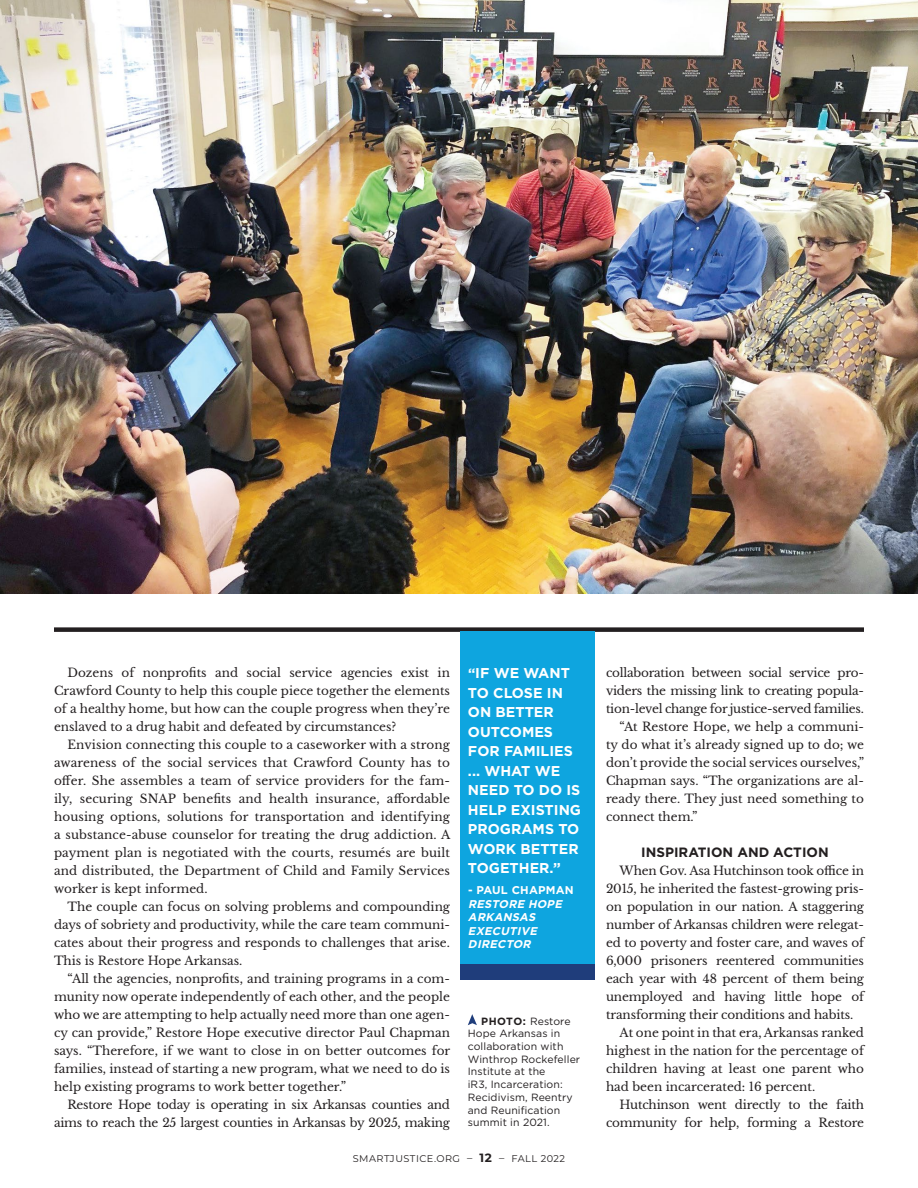
<style>
.page{position:relative;width:918px;height:1188px;background:#fff}
.page>*{position:absolute;margin:0;border:0;box-sizing:border-box;transform-origin:0 0}
.t1{font:700 14.25px/19.5px "Gotham";color:#fff}
.t2{font:700 13.5px "Gotham";color:#231f20}
.t3{font:12px/18px "Libre Baskerville";letter-spacing:-.01em;color:#231f20;text-align:justify}
.t4{font:italic 700 11.25px/13.5px "Gotham";color:#fff}
.t5{font:700 11.25px "Gotham";letter-spacing:.02em;color:#fff}
.t6{font:10.5px/12.8px "Gotham";letter-spacing:.01em;color:#231f20}
.t7{font:9.75px "Montserrat";letter-spacing:.05em;color:#231f20}
.s1{font-size:13.5px}
.s2{font-weight:700}
.s3{font-size:10.5px}
.s4{font-weight:700;font-size:12px}
</style>
<div class="page">
<div style="left:54px;top:627px;width:810px;height:5px;background:#231f20"></div>
<div style="left:461px;top:632px;width:134px;height:336px;background:#0ea5df"></div>
<img style="left:0;top:0;width:918px;height:594px">
<svg style="left:468px;top:1014px;width:9px;height:11px"></svg>
<div style="left:461px;top:965px;width:134px;height:15px;background:#1f3d7b"></div>
<p class="t3" style="left:54px;top:663px;width:398px;text-indent:14px">Dozens of nonprofits and social service agencies exist in Crawford County to help this couple piece together the elements of a healthy home, but how can the couple progress when they’re enslaved to a drug habit and defeated by circumstances?</p>
<p class="t3" style="left:54px;top:735px;width:398px;text-indent:14px">Envision connecting this couple to a caseworker with a strong awareness of the social services that Crawford County has to offer. She assembles a team of service providers for the fam&shy;ily, securing SNAP benefits and health insurance, affordable housing options, solutions for transportation and identifying a substance-abuse counselor for treating the drug addiction. A payment plan is negotiated with the courts, resumés are built and distributed, the Department of Child and Family Services worker is kept informed.</p>
<p class="t3" style="left:54px;top:897px;width:398px;text-indent:14px">The couple can focus on solving problems and compounding days of sobriety and productivity, while the care team communi&shy;cates about their progress and responds to challenges that arise.<br>This is Restore Hope Arkansas.</p>
<p class="t3" style="left:54px;top:969px;width:398px;text-indent:14px">“All the agencies, nonprofits, and training programs in a com&shy;munity now operate independently of each other, and the people who we are attempting to help actually need more than one agen&shy;cy can provide,” Restore Hope executive director Paul Chapman says. “Therefore, if we want to close in on better outcomes for families, instead of starting a new program, what we need to do is help existing programs to work better together.”</p>
<p class="t3" style="left:54px;top:1095px;width:398px;text-align:right">Restore Hope today is operating in six Arkansas counties and aims to reach the 25 largest counties in Arkansas by 2025, making</p>
<p class="t1" style="left:468px;top:663px;width:115px"><span class="s1">“</span>IF WE WANT<br>TO CLOSE IN<br>ON BETTER<br>OUTCOMES<br>FOR FAMILIES ... WHAT WE<br>NEED TO DO IS<br>HELP EXISTING<br>PROGRAMS TO<br>WORK BETTER<br>TOGETHER.”</p>
<p class="t5" style="left:468px;top:884px;width:107px">- PAUL CHAPMAN</p>
<p class="t4" style="left:468px;top:897px;width:98px">RESTORE HOPE<br>ARKANSAS<br>EXECUTIVE<br>DIRECTOR</p>
<p class="t6" style="left:468px;top:1014px;width:114px;text-indent:13px"><span class="s2">PHOTO:</span> Restore<br>Hope Arkansas in collaboration with<br>Winthrop Rockefeller<br>Institute at the<br>iR3, Incarceration:<br>Recidivism, Reentry and Reunification summit in 2021.</p>
<p class="t7" style="left:353px;top:1152px;width:214px">SMARTJUSTICE.ORG <span class="s3">–</span> <span class="s4">12</span> <span class="s3">–</span> FALL 2022</p>
<p class="t3" style="left:606px;top:663px;width:259px">collaboration between social service pro-</p>
<p class="t3" style="left:606px;top:681px;width:260px">viders the missing link to creating popula-</p>
<p class="t3" style="left:606px;top:699px;width:260px">tion-level change for justice-served families.</p>
<p class="t3" style="left:620px;top:717px;width:246px">“At Restore Hope, we help a communi-</p>
<p class="t3" style="left:606px;top:735px;width:259px">ty do what it’s already signed up to do; we</p>
<p class="t3" style="left:606px;top:753px;width:260px">don’t provide the social services ourselves,”</p>
<p class="t3" style="left:606px;top:771px;width:260px">Chapman says. “The organizations are al-</p>
<p class="t3" style="left:606px;top:789px;width:260px">ready there. They just need something to</p>
<p class="t3" style="left:606px;top:807px;width:93px">connect them.”</p>
<p class="t2" style="left:641px;top:844px;width:189px">INSPIRATION AND ACTION</p>
<p class="t3" style="left:620px;top:861px;width:246px">When Gov. Asa Hutchinson took office in</p>
<p class="t3" style="left:606px;top:879px;width:260px">2015, he inherited the fastest-growing pris-</p>
<p class="t3" style="left:606px;top:897px;width:260px">on population in our nation. A staggering</p>
<p class="t3" style="left:606px;top:915px;width:259px">number of Arkansas children were relegat-</p>
<p class="t3" style="left:606px;top:933px;width:260px">ed to poverty and foster care, and waves of</p>
<p class="t3" style="left:606px;top:951px;width:259px">6,000 prisoners reentered communities</p>
<p class="t3" style="left:606px;top:969px;width:260px">each year with 48 percent of them being</p>
<p class="t3" style="left:606px;top:987px;width:260px">unemployed and having little hope of</p>
<p class="t3" style="left:606px;top:1005px;width:249px">transforming their conditions and habits.</p>
<p class="t3" style="left:620px;top:1023px;width:246px">At one point in that era, Arkansas ranked</p>
<p class="t3" style="left:606px;top:1041px;width:260px">highest in the nation for the percentage of</p>
<p class="t3" style="left:606px;top:1059px;width:260px">children having at least one parent who</p>
<p class="t3" style="left:606px;top:1077px;width:211px">had been incarcerated: 16 percent.</p>
<p class="t3" style="left:620px;top:1095px;width:246px">Hutchinson went directly to the faith</p>
<p class="t3" style="left:606px;top:1113px;width:259px">community for help, forming a Restore</p>
</div>
